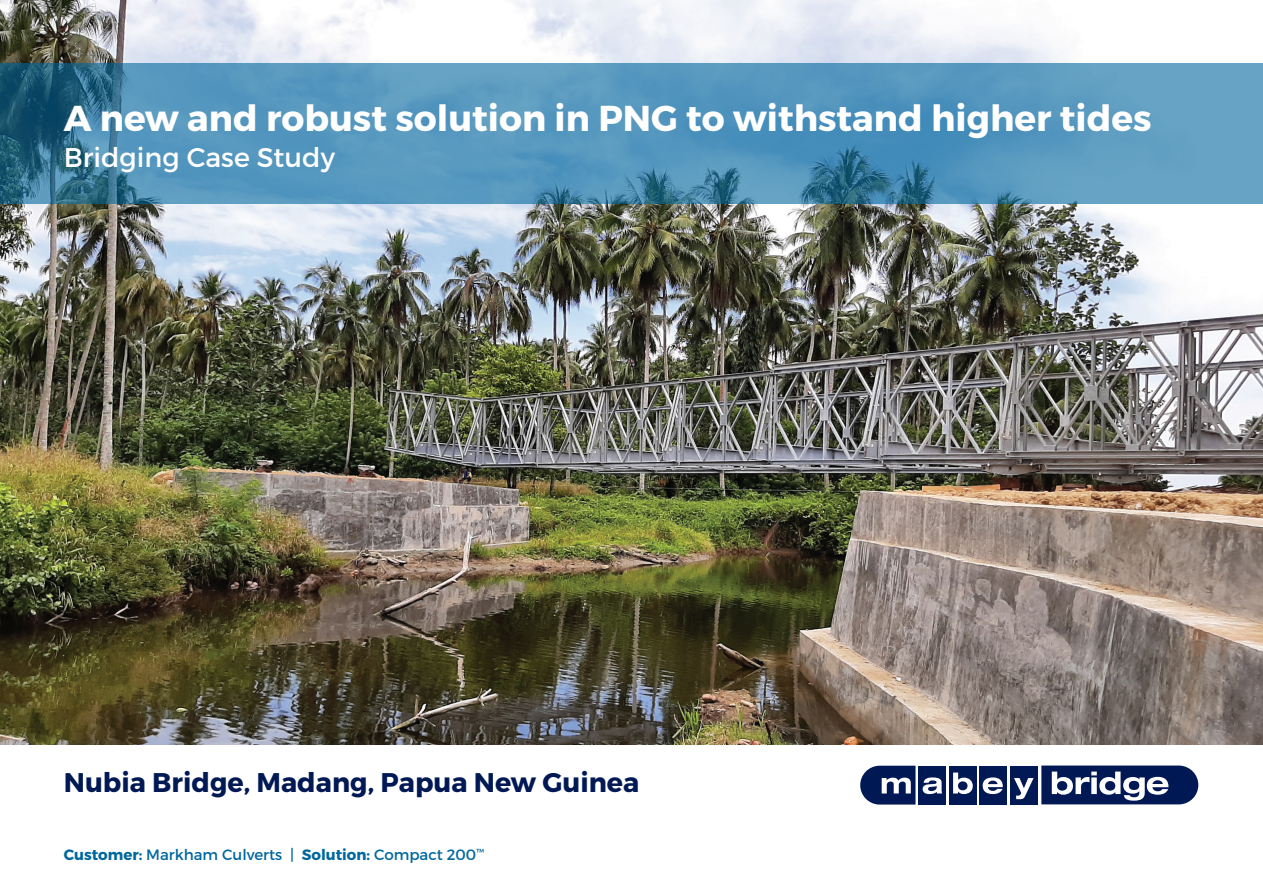
<style>
.page{position:relative;width:1263px;height:893px;background:#fff}
.page>*{position:absolute;margin:0;border:0;box-sizing:border-box;transform-origin:0 0}
.t1{font:700 36px "Montserrat";color:#fff}
.t2{font:700 27px "Montserrat";color:#001954}
.t3{font:27px "Montserrat";color:#fff}
.t4{font:15px "Montserrat";color:#00679e}
.s1{font-weight:700}
</style>
<div class="page">
<img style="left:0;top:0;width:1263px;height:744px">
<svg style="left:0;top:64px;width:1263px;height:140px;fill:#5698bf"></svg>
<div style="left:979px;top:766px;width:27px;height:38px;background:#001954"></div>
<div style="left:1010px;top:766px;width:27px;height:38px;background:#001954"></div>
<div style="left:949px;top:766px;width:27px;height:38px;background:#001954"></div>
<div style="left:918px;top:766px;width:28px;height:38px;background:#001954"></div>
<svg style="left:860px;top:766px;width:55px;height:39px"></svg>
<svg style="left:923px;top:777px;width:20px;height:17px"></svg>
<svg style="left:953px;top:772px;width:20px;height:22px"></svg>
<svg style="left:983px;top:777px;width:20px;height:17px"></svg>
<svg style="left:1014px;top:778px;width:20px;height:21px"></svg>
<svg style="left:1041px;top:765px;width:157px;height:39px"></svg>
<p class="t1" style="left:64px;top:96px;width:1089px">A new and robust solution in PNG to withstand higher tides</p>
<p class="t3" style="left:64px;top:141px;width:273px">Bridging Case Study</p>
<p class="t2" style="left:64px;top:765px;width:577px">Nubia Bridge, Madang, Papua New Guinea</p>
<p class="t4" style="left:64px;top:846px;width:422px"><span class="s1">Customer:</span> Markham Culverts | <span class="s1">Solution:</span> Compact 200<sup>™</sup></p>
</div>
